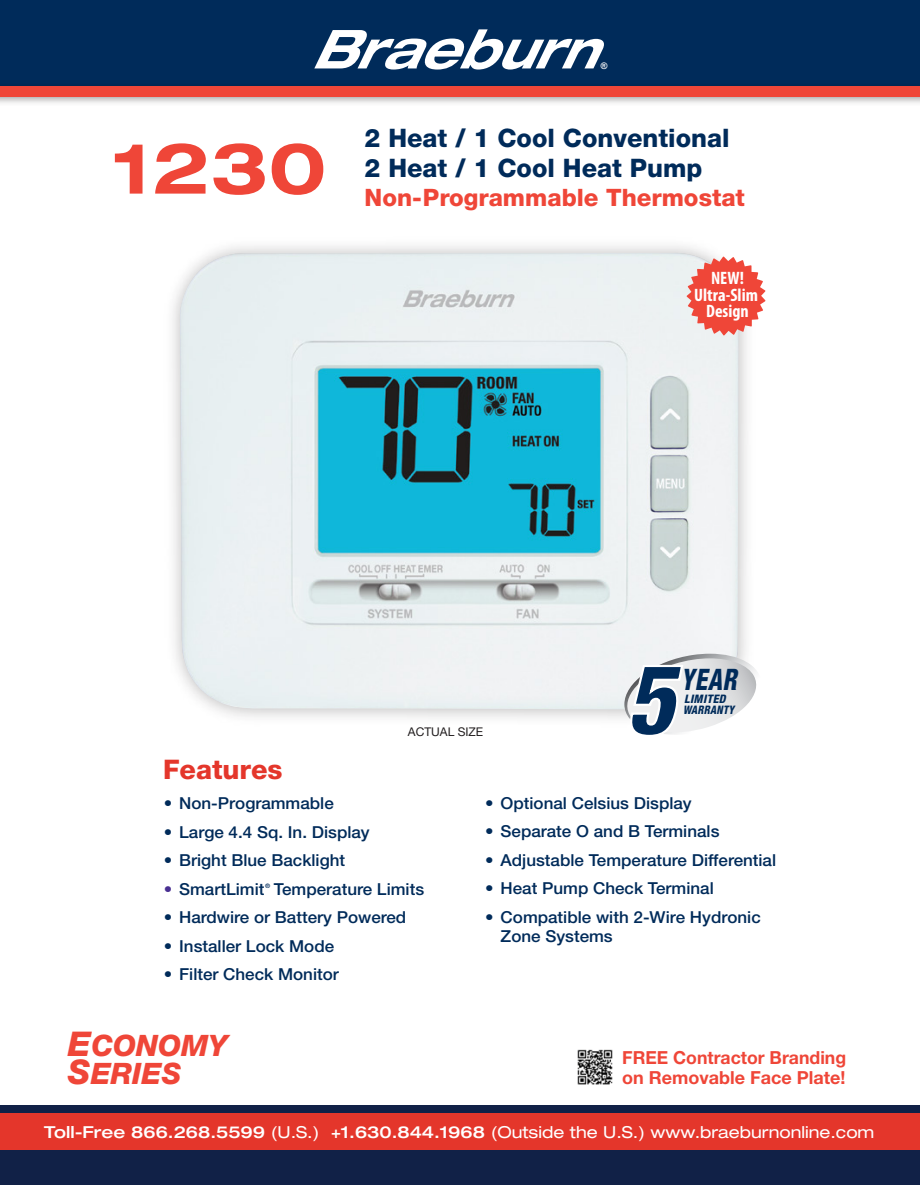
<style>
.page{position:relative;width:920px;height:1185px;background:#fff}
.page>*{position:absolute;margin:0;border:0;box-sizing:border-box;transform-origin:0 0}
.t1{font:italic 900 condensed 98.85px "Helvetica Neue LT Std";color:#002b5a;scale:.94 1}
.t2{font:700 expanded 70.5px "Helvetica Neue LT Std";color:#ef4638}
.t3{font:italic 800 condensed 29.7px "Helvetica Neue LT Std";color:#002b5a;scale:.83 1}
.t4{font:italic 800 29.55px/28.8px "Helvetica Neue LT Std";color:#ef4638}
.t5{font:800 27px "Helvetica Neue LT Std";color:#e4362b}
.t6{font:800 25.5px/30px "Helvetica Neue LT Std";color:#002b5a}
.t7{font:800 24px "Helvetica Neue LT Std";color:#ef4638}
.t8{font:700 18px/20.2px "Helvetica Neue LT Std";color:#ef4638}
.t9{font:700 condensed 18px/16.5px "Myriad Pro";color:#fff;text-align:center}
.t10{font:500 16.5px/19.8px "Helvetica Neue LT Std";color:#002b5a}
.t11{font:expanded 16.5px "Helvetica Neue LT Std";color:#fff}
.t12{font:12px "Helvetica Neue LT Std";color:#231f20}
.t13{font:italic 800 condensed 11.7px "Helvetica Neue LT Std";letter-spacing:.03em;color:#002b5a;scale:.9 1}
.t14{font:italic 800 condensed 11.7px "Helvetica Neue LT Std";letter-spacing:.03em;color:#002b5a}
.t15{font:700 9px "Arial";color:#fff}
.t16{font:500 condensed 6.15px "Helvetica Neue LT Std";color:#002b5a;scale:1.05 1}
.s1{color:#492f92}
.s2{font-size:34.05px}
.s3{font-weight:500}
</style>
<div class="page">
<img style="left:180px;top:253px;width:558px;height:456px">
<div style="left:0;top:0;width:919px;height:94px;background:#002b5a"></div>
<div style="left:0;top:1112px;width:919px;height:60px;background:#e4362b"></div>
<div style="left:0;top:1150px;width:919px;height:34px;background:#112147"></div>
<div style="left:0;top:1104px;width:919px;height:8px;background:#112147"></div>
<svg style="left:314px;top:29px;width:290px;height:41px"></svg>
<img style="left:0;top:96px;width:919px;height:7px">
<div style="left:0;top:86px;width:919px;height:10px;background:#ef4638"></div>
<img style="left:577px;top:1049px;width:36px;height:36px">
<svg style="left:686px;top:256px;width:79px;height:80px;background:#f07c72"></svg>
<svg style="left:620px;top:653px;width:139px;height:82px"></svg>
<h2 class="t2" style="left:112px;top:124px;width:215px">1230</h2>
<p class="t15" style="left:601px;top:59px;width:8px">®</p>
<h3 class="t6" style="left:364px;top:123px;width:366px">2 Heat / 1 Cool Conventional<br>2 Heat / 1 Cool Heat Pump</h3>
<h3 class="t7" style="left:364px;top:183px;width:382px">Non-Programmable Thermostat</h3>
<p class="t9" style="left:694px;top:269px;width:65px">NEW!<br>Ultra-Slim<br>Design</p>
<h3 class="t5" style="left:163px;top:753px;width:121px">Features</h3>
<p class="t12" style="left:408px;top:725px;width:77px">ACTUAL SIZE</p>
<h1 class="t1" style="left:626px;top:638px;width:53px">5</h1>
<h3 class="t3" style="left:680px;top:661px;width:69px">YEAR</h3>
<p class="t14" style="left:684px;top:691px;width:43px">LIMITED</p>
<p class="t13" style="left:683px;top:702px;width:58px">WARRANTY</p>
<p class="t10" style="left:164px;top:793px;width:171px">• Non-Programmable</p>
<p class="t10" style="left:164px;top:821px;width:207px">• Large 4.4 Sq. In. Display</p>
<p class="t10" style="left:164px;top:850px;width:183px">• Bright Blue Backlight</p>
<p class="t10" style="left:164px;top:878px;width:262px"><span class="s1">•</span> SmartLimit Temperature Limits</p>
<p class="t10" style="left:164px;top:907px;width:244px">• Hardwire or Battery Powered</p>
<p class="t10" style="left:164px;top:935px;width:172px">• Installer Lock Mode</p>
<p class="t10" style="left:164px;top:964px;width:177px">• Filter Check Monitor</p>
<p class="t16" style="left:265px;top:882px;width:6px">®</p>
<h3 class="t4" style="left:68px;top:1030px;width:161px"><span class="s2">E</span>CONOMY<br><span class="s2">S</span>ERIES</h3>
<p class="t10" style="left:485px;top:792px;width:208px">• Optional Celsius Display</p>
<p class="t10" style="left:485px;top:821px;width:236px">• Separate O and B Terminals</p>
<p class="t10" style="left:485px;top:849px;width:292px">• Adjustable Temperature Differential</p>
<p class="t10" style="left:485px;top:878px;width:230px">• Heat Pump Check Terminal</p>
<p class="t10" style="left:500px;top:906px;width:262px;text-indent:-16px">• Compatible with 2-Wire Hydronic<br>Zone Systems</p>
<p class="t8" style="left:622px;top:1046px;width:225px">FREE Contractor Branding on Removable Face Plate!</p>
<p class="t11" style="left:44px;top:1121px;width:831px"><span class="s3">Toll-Free 866.268.5599</span> (U.S.) <span class="s3">+1.630.844.1968</span> (Outside the U.S.) www.braeburnonline.com</p>
</div>
